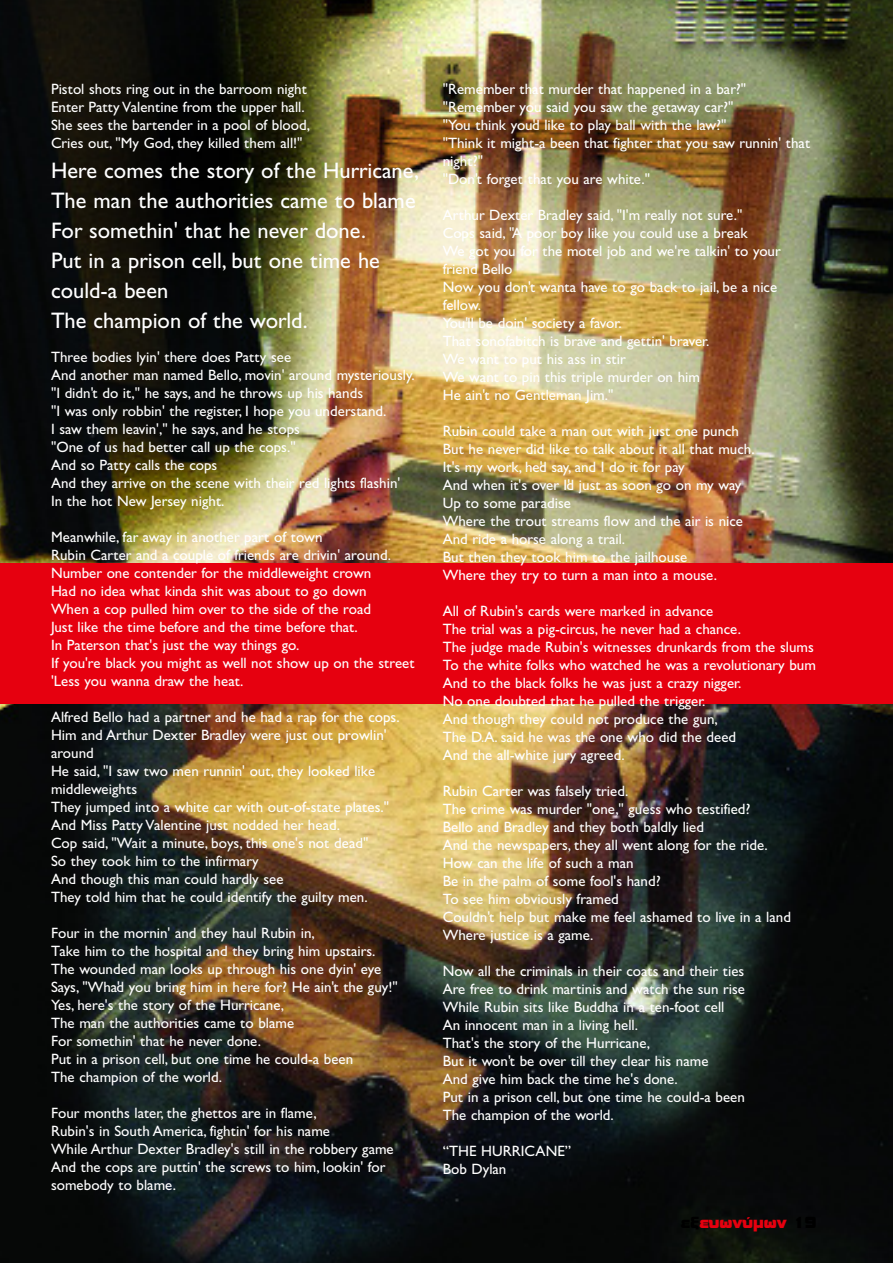
<style>
.page{position:relative;width:893px;height:1263px;background:#fff}
.page>*{position:absolute;margin:0;border:0;box-sizing:border-box;transform-origin:0 0}
.t1{font:22.5px/30px "Gill Sans Hel";color:#fff}
.t2{font:15px/18px "Gill Sans Hel";color:#fff}
.t3{font:15px "Bolt ITC Hell Alternative";color:#e6000f}
.s1{color:#000}
</style>
<div class="page">
<img style="left:0;top:0;width:893px;height:1263px">
<div style="left:0;top:564px;width:893px;height:140px;background:#e6000f"></div>
<p class="t2" style="left:51px;top:80px;width:261px">Pistol shots ring out in the barroom night Enter Patty Valentine from the upper hall.<br>She sees the bartender in a pool of blood, Cries out, "My God, they killed them all!"</p>
<h1 class="t1" style="left:51px;top:156px;width:370px">Here comes the story of the Hurricane,<br>The man the authorities came to blame<br>For somethin' that he never done.<br>Put in a prison cell, but one time he could-a been<br>The champion of the world.</h1>
<p class="t2" style="left:51px;top:348px;width:365px">Three bodies lyin' there does Patty see<br>And another man named Bello, movin' around mysteriously. "I didn't do it," he says, and he throws up his hands<br>"I was only robbin' the register, I hope you understand.<br>I saw them leavin'," he says, and he stops<br>"One of us had better call up the cops."<br>And so Patty calls the cops<br>And they arrive on the scene with their red lights flashin' In the hot New Jersey night.</p>
<p class="t2" style="left:51px;top:528px;width:365px">Meanwhile, far away in another part of town<br>Rubin Carter and a couple of friends are drivin' around.<br>Number one contender for the middleweight crown<br>Had no idea what kinda shit was about to go down<br>When a cop pulled him over to the side of the road<br>Just like the time before and the time before that.<br>In Paterson that's just the way things go.<br>If you're black you might as well not show up on the street 'Less you wanna draw the heat.</p>
<p class="t2" style="left:51px;top:708px;width:350px">Alfred Bello had a partner and he had a rap for the cops.<br>Him and Arthur Dexter Bradley were just out prowlin' around<br>He said, "I saw two men runnin' out, they looked like middleweights<br>They jumped into a white car with out-of-state plates." And Miss Patty Valentine just nodded her head.<br>Cop said, "Wait a minute, boys, this one's not dead"<br>So they took him to the infirmary<br>And though this man could hardly see<br>They told him that he could identify the guilty men.</p>
<p class="t2" style="left:51px;top:924px;width:348px">Four in the mornin' and they haul Rubin in,<br>Take him to the hospital and they bring him upstairs.<br>The wounded man looks up through his one dyin' eye Says, "Wha'd you bring him in here for? He ain't the guy!" Yes, here's the story of the Hurricane,<br>The man the authorities came to blame<br>For somethin' that he never done.<br>Put in a prison cell, but one time he could-a been<br>The champion of the world.</p>
<p class="t2" style="left:51px;top:1104px;width:344px">Four months later, the ghettos are in flame,<br>Rubin's in South America, fightin' for his name<br>While Arthur Dexter Bradley's still in the robbery game And the cops are puttin' the screws to him, lookin' for somebody to blame.</p>
<p class="t2" style="left:443px;top:80px;width:369px">"Remember that murder that happened in a bar?" "Remember you said you saw the getaway car?"<br>"You think you'd like to play ball with the law?"<br>"Think it might-a been that fighter that you saw runnin' that night?"<br>"Don't forget that you are white."</p>
<p class="t2" style="left:443px;top:206px;width:339px">Arthur Dexter Bradley said, "I'm really not sure."<br>Cops said, "A poor boy like you could use a break<br>We got you for the motel job and we're talkin' to your friend Bello<br>Now you don't wanta have to go back to jail, be a nice fellow.<br>You'll be doin' society a favor.<br>That sonofabitch is brave and gettin' braver.<br>We want to put his ass in stir<br>We want to pin this triple murder on him<br>He ain't no Gentleman Jim."</p>
<p class="t2" style="left:443px;top:422px;width:313px">Rubin could take a man out with just one punch But he never did like to talk about it all that much.<br>It's my work, he'd say, and I do it for pay<br>And when it's over I'd just as soon go on my way Up to some paradise<br>Where the trout streams flow and the air is nice And ride a horse along a trail.<br>But then they took him to the jailhouse<br>Where they try to turn a man into a mouse.</p>
<p class="t2" style="left:443px;top:602px;width:375px">All of Rubin's cards were marked in advance<br>The trial was a pig-circus, he never had a chance.<br>The judge made Rubin's witnesses drunkards from the slums To the white folks who watched he was a revolutionary bum And to the black folks he was just a crazy nigger.<br>No one doubted that he pulled the trigger.<br>And though they could not produce the gun,<br>The D.A. said he was the one who did the deed<br>And the all-white jury agreed.</p>
<p class="t2" style="left:443px;top:782px;width:350px">Rubin Carter was falsely tried.<br>The crime was murder "one," guess who testified?<br>Bello and Bradley and they both baldly lied<br>And the newspapers, they all went along for the ride.<br>How can the life of such a man<br>Be in the palm of some fool's hand?<br>To see him obviously framed<br>Couldn't help but make me feel ashamed to live in a land Where justice is a game.</p>
<p class="t2" style="left:443px;top:962px;width:304px">Now all the criminals in their coats and their ties Are free to drink martinis and watch the sun rise While Rubin sits like Buddha in a ten-foot cell An innocent man in a living hell.<br>That's the story of the Hurricane,<br>But it won't be over till they clear his name<br>And give him back the time he's done.<br>Put in a prison cell, but one time he could-a been The champion of the world.</p>
<p class="t2" style="left:443px;top:1142px;width:130px">“THE HURRICANE”<br>Bob Dylan</p>
<p class="t3" style="left:681px;top:1215px;width:137px"><span class="s1">εξ</span>ευωνύµων <span class="s1">19</span></p>
</div>
